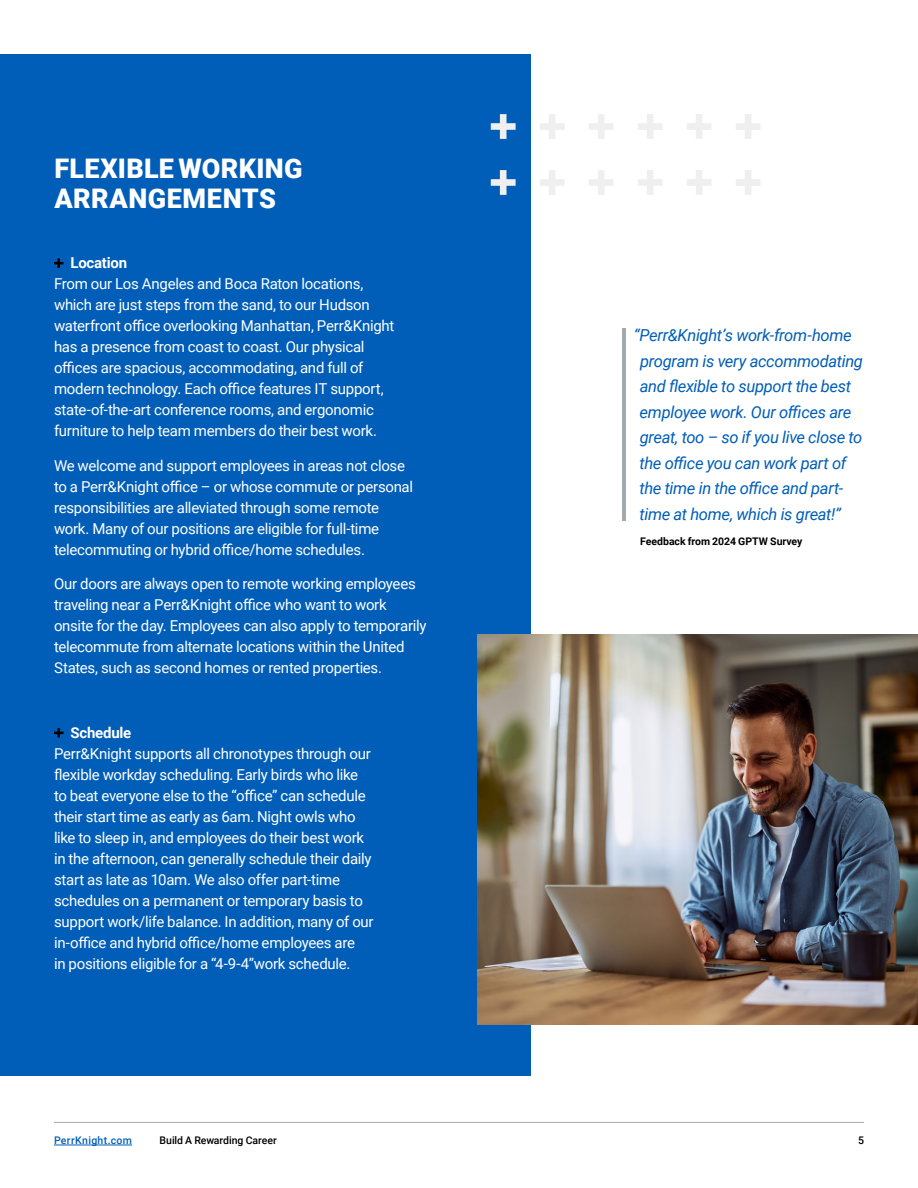
<style>
.page{position:relative;width:918px;height:1188px;background:#fff}
.page>*{position:absolute;margin:0;border:0;box-sizing:border-box;transform-origin:0 0}
.t1{font:900 27px/30px "Roboto";letter-spacing:.015em;color:#fff}
.t2{font:italic 16.5px/25.5px "Roboto";letter-spacing:-.02em;color:#005eb8}
.t3{font:15px/21px "Roboto";letter-spacing:-.02em;color:#fff}
.t4{font:700 15px "Roboto";letter-spacing:-.015em;color:#fff}
.t5{font:700 10.5px "Roboto";letter-spacing:-.005em;color:#000}
.t6{font:500 10.5px "Roboto";letter-spacing:-.005em;color:#000}
.t7{font:500 10.5px "Roboto";letter-spacing:.035em;color:#005eb8}
</style>
<div class="page">
<div style="left:0;top:54px;width:531px;height:1022px;background:#005eb8"></div>
<hr style="left:54px;top:1122px;width:810px;height:1px;background:#a2aaad">
<hr style="left:54px;top:1145px;width:78px;height:1px;background:#005eb8">
<svg style="left:491px;top:114px;width:25px;height:25px"></svg>
<svg style="left:540px;top:114px;width:24px;height:25px"></svg>
<svg style="left:589px;top:114px;width:24px;height:25px"></svg>
<svg style="left:638px;top:114px;width:24px;height:25px"></svg>
<svg style="left:687px;top:114px;width:24px;height:25px"></svg>
<svg style="left:736px;top:114px;width:24px;height:25px"></svg>
<svg style="left:491px;top:170px;width:25px;height:25px"></svg>
<svg style="left:540px;top:170px;width:24px;height:25px"></svg>
<svg style="left:589px;top:170px;width:24px;height:25px"></svg>
<svg style="left:638px;top:170px;width:24px;height:25px"></svg>
<svg style="left:687px;top:170px;width:24px;height:25px"></svg>
<svg style="left:736px;top:170px;width:24px;height:25px"></svg>
<svg style="left:54px;top:258px;width:10px;height:10px"></svg>
<svg style="left:54px;top:728px;width:10px;height:10px"></svg>
<hr style="left:622px;top:328px;width:4px;height:193px;background:#a2aaad">
<img style="left:477px;top:634px;width:441px;height:390px">
<h1 class="t1" style="left:54px;top:153px;width:250px">FLEXIBLE WORKING<br>ARRANGEMENTS</h1>
<p class="t4" style="left:71px;top:253px;width:58px">Location</p>
<p class="t3" style="left:54px;top:273px;width:342px">From our Los Angeles and Boca Raton locations, which are just steps from the sand, to our Hudson waterfront office overlooking Manhattan, Perr&amp;Knight has a presence from coast to coast. Our physical offices are spacious, accommodating, and full of modern technology. Each office features IT support, state-of-the-art conference rooms, and ergonomic furniture to help team members do their best work.</p>
<p class="t3" style="left:54px;top:455px;width:361px">We welcome and support employees in areas not close to a Perr&amp;Knight office – or whose commute or personal responsibilities are alleviated through some remote work. Many of our positions are eligible for full-time telecommuting or hybrid office/home schedules.</p>
<p class="t3" style="left:54px;top:573px;width:374px">Our doors are always open to remote working employees traveling near a Perr&amp;Knight office who want to work onsite for the day. Employees can also apply to temporarily telecommute from alternate locations within the United States, such as second homes or rented properties.</p>
<p class="t4" style="left:71px;top:722px;width:62px">Schedule</p>
<p class="t3" style="left:54px;top:743px;width:321px">Perr&amp;Knight supports all chronotypes through our flexible workday scheduling. Early birds who like to beat everyone else to the “office” can schedule their start time as early as 6am. Night owls who like to sleep in, and employees do their best work in the afternoon, can generally schedule their daily start as late as 10am. We also offer part-time schedules on a permanent or temporary basis to support work/life balance. In addition, many of our in-office and hybrid office/home employees are<br>in positions eligible for a “4-9-4”work schedule.</p>
<p class="t2" style="left:640px;top:322px;width:225px;text-indent:-6px">“Perr&amp;Knight’s work-from-home program is very accommodating and flexible to support the best employee work. Our offices are great, too – so if you live close to the office you can work part of the time in the office and part&shy;time at home, which is great!”</p>
<p class="t5" style="left:640px;top:534px;width:164px">Feedback from 2024 GPTW Survey</p>
<p class="t7" style="left:54px;top:1133px;width:80px">PerrKnight.com</p>
<p class="t6" style="left:160px;top:1133px;width:119px">Build A Rewarding Career</p>
<p class="t6" style="left:858px;top:1133px;width:7px">5</p>
</div>
